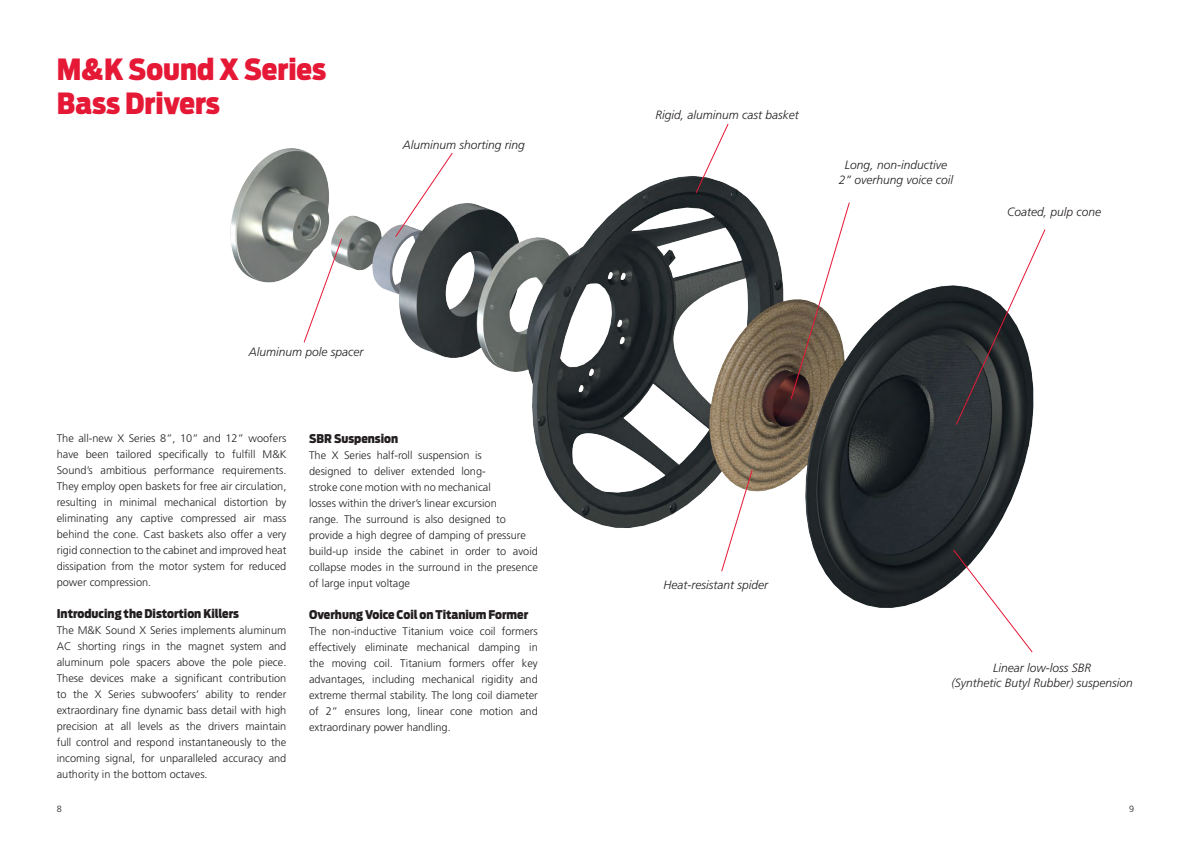
<style>
.page{position:relative;width:1191px;height:842px;background:#fff}
.page>*{position:absolute;margin:0;border:0;box-sizing:border-box;transform-origin:0 0}
.t1{font:900 29px/34.8px "Antenna Cond";color:#e51836}
.t2{font:italic 300 12px/14.4px "Frutiger";color:#231f20;text-align:center}
.t3{font:900 12px "Antenna Cond";color:#231f20}
.t4{font:300 11px/16px "Frutiger";color:#231f20;text-align:justify}
.t5{font:300 9px "Frutiger";color:#231f20}
</style>
<div class="page">
<img style="left:230px;top:148px;width:802px;height:460px">
<svg style="left:790px;top:201px;width:60px;height:199px"></svg>
<svg style="left:720px;top:469px;width:33px;height:103px"></svg>
<svg style="left:394px;top:152px;width:60px;height:86px"></svg>
<svg style="left:303px;top:238px;width:40px;height:106px"></svg>
<svg style="left:695px;top:124px;width:34px;height:70px"></svg>
<svg style="left:955px;top:228px;width:91px;height:198px"></svg>
<svg style="left:952px;top:548px;width:81px;height:105px"></svg>
<h1 class="t1" style="left:57px;top:52px;width:271px">M&amp;K Sound X Series<br>Bass Drivers</h1>
<p class="t2" style="left:403px;top:137px;width:124px">Aluminum shorting ring</p>
<p class="t2" style="left:249px;top:344px;width:116px">Aluminum pole spacer</p>
<p class="t4" style="left:57px;top:430px;width:231px">The all-new X Series 8”, 10” and 12” woofers have been tailored specifically to fulfill M&amp;K Sound’s ambitious performance requirements.<br>They employ open baskets for free air circulation, resulting in minimal mechanical distortion by eliminating any captive compressed air mass behind the cone. Cast baskets also offer a very rigid connection to the cabinet and improved heat dissipation from the motor system for reduced power compression.</p>
<p class="t3" style="left:57px;top:606px;width:184px">Introducing the Distortion Killers</p>
<p class="t4" style="left:57px;top:622px;width:231px">The M&amp;K Sound X Series implements aluminum AC shorting rings in the magnet system and aluminum pole spacers above the pole piece.<br>These devices make a significant contribution to the X Series subwoofers’ ability to render extraordinary fine dynamic bass detail with high precision at all levels as the drivers maintain full control and respond instantaneously to the incoming signal, for unparalleled accuracy and authority in the bottom octaves.</p>
<p class="t3" style="left:309px;top:431px;width:91px">SBR Suspension</p>
<p class="t4" style="left:309px;top:448px;width:230px;text-align:left">The X Series half-roll suspension is<br>designed to deliver extended long-<br>stroke cone motion with no mechanical<br>losses within the driver’s linear excursion<br>range. The surround is also designed to provide a high degree of damping of pressure build-up inside the cabinet in order to avoid collapse modes in the surround in the presence of large input voltage</p>
<p class="t3" style="left:309px;top:607px;width:221px">Overhung Voice Coil on Titanium Former</p>
<p class="t4" style="left:309px;top:624px;width:230px">The non-inductive Titanium voice coil formers effectively eliminate mechanical damping in the moving coil. Titanium formers offer key advantages, including mechanical rigidity and extreme thermal stability. The long coil diameter of 2” ensures long, linear cone motion and extraordinary power handling.</p>
<p class="t2" style="left:655px;top:108px;width:145px">Rigid, aluminum cast basket</p>
<p class="t2" style="left:839px;top:158px;width:116px">Long, non-inductive<br>2” overhung voice coil</p>
<p class="t2" style="left:1007px;top:205px;width:96px">Coated, pulp cone</p>
<p class="t2" style="left:663px;top:577px;width:106px">Heat-resistant spider</p>
<p class="t2" style="left:951px;top:661px;width:183px">Linear low-loss SBR<br>(Synthetic Butyl Rubber) suspension</p>
<p class="t5" style="left:57px;top:804px;width:7px">8</p>
<p class="t5" style="left:1129px;top:804px;width:7px">9</p>
</div>
